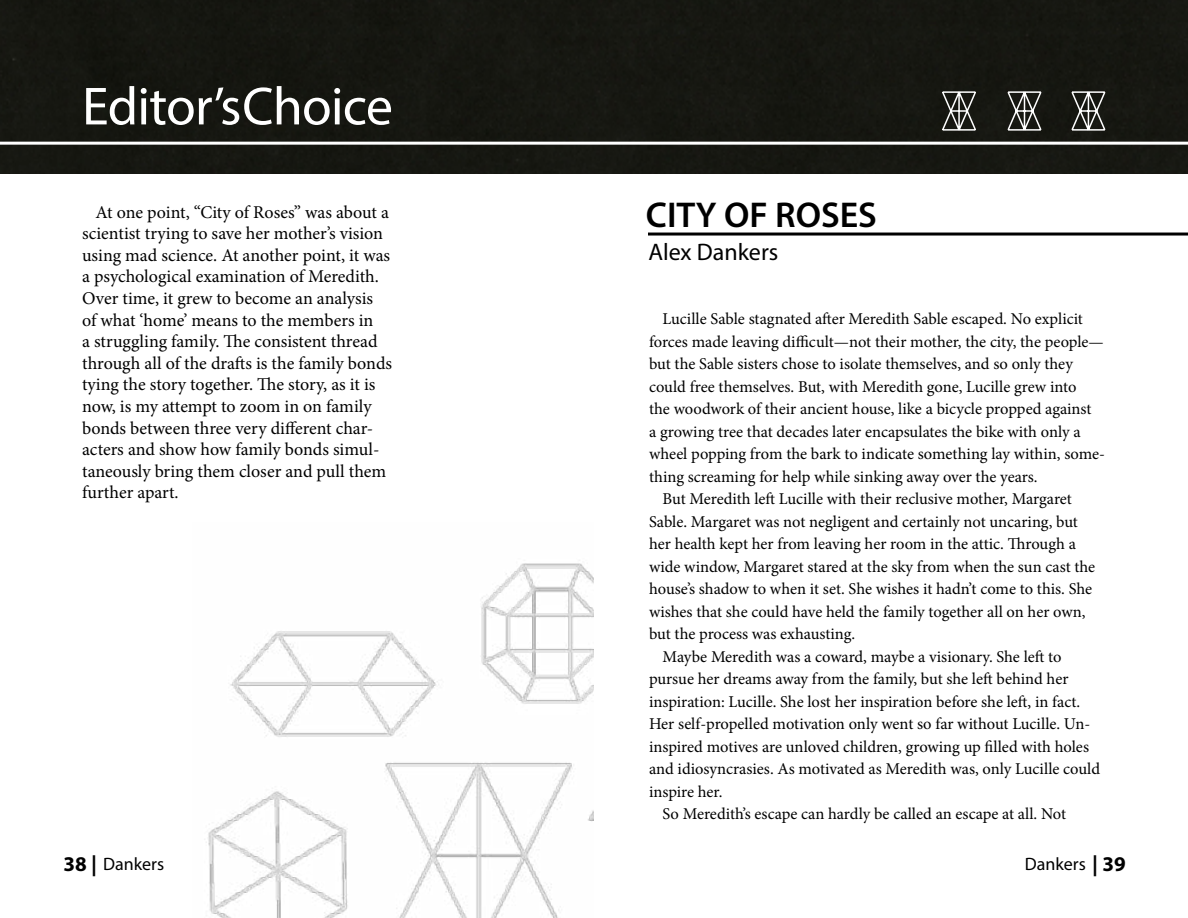
<style>
.page{position:relative;width:1188px;height:918px;background:#fff}
.page>*{position:absolute;margin:0;border:0;box-sizing:border-box;transform-origin:0 0}
.t1{font:54px "Myriad Pro";letter-spacing:-.015em;color:#fff}
.t2{font:600 36px "Myriad Pro";color:#000}
.t3{font:24px "Myriad Pro";color:#000}
.t4{font:700 21px "Myriad Pro";color:#000}
.t5{font:18px/21.6px "Minion Pro";color:#000}
.t6{font:18px "Myriad Pro";color:#000}
.t7{font:16.5px "Minion Pro";color:#000}
</style>
<div class="page">
<div style="left:0;top:0;width:1188px;height:174px;background:#161711"></div>
<hr style="left:0;top:142px;width:1188px;height:3px;background:#fff">
<hr style="left:648px;top:233px;width:540px;height:3px;background:#000">
<svg style="left:941px;top:90px;width:36px;height:42px;background:#53534f"></svg>
<svg style="left:1006px;top:90px;width:37px;height:42px;background:#52534e"></svg>
<svg style="left:1070px;top:90px;width:37px;height:42px;background:#52524e"></svg>
<img style="left:206px;top:563px;width:388px;height:355px">
<h1 class="t1" style="left:82px;top:73px;width:312px">Editor’s Choice</h1>
<h2 class="t2" style="left:646px;top:192px;width:150px">CITY OF ROSES</h2>
<h3 class="t3" style="left:648px;top:237px;width:131px">Alex Dankers</h3>
<p class="t5" style="left:82px;top:201px;width:311px;text-indent:14px">At one point, “City of Roses” was about a scientist trying to save her mother’s vision using mad science. At another point, it was a psychological examination of Meredith.<br>Over time, it grew to become an analysis<br>of what ‘home’ means to the members in<br>a struggling family. The consistent thread through all of the drafts is the family bonds tying the story together. The story, as it is now, is my attempt to zoom in on family bonds between three very different char&shy;acters and show how family bonds simul&shy;taneously bring them closer and pull them further apart.</p>
<p class="t7" style="left:663px;top:308px;width:422px">Lucille Sable stagnated after Meredith Sable escaped. No explicit</p>
<p class="t7" style="left:649px;top:330px;width:456px">forces made leaving difficult—not their mother, the city, the people—</p>
<p class="t7" style="left:649px;top:353px;width:425px">but the Sable sisters chose to isolate themselves, and so only they</p>
<p class="t7" style="left:649px;top:375px;width:429px">could free themselves. But, with Meredith gone, Lucille grew into</p>
<p class="t7" style="left:649px;top:398px;width:444px">the woodwork of their ancient house, like a bicycle propped against</p>
<p class="t7" style="left:649px;top:420px;width:433px">a growing tree that decades later encapsulates the bike with only a</p>
<p class="t7" style="left:649px;top:443px;width:458px">wheel popping from the bark to indicate something lay within, some-</p>
<p class="t7" style="left:649px;top:465px;width:390px">thing screaming for help while sinking away over the years.</p>
<p class="t7" style="left:663px;top:488px;width:411px">But Meredith left Lucille with their reclusive mother, Margaret</p>
<p class="t7" style="left:649px;top:510px;width:430px">Sable. Margaret was not negligent and certainly not uncaring, but</p>
<p class="t7" style="left:649px;top:533px;width:428px">her health kept her from leaving her room in the attic. Through a</p>
<p class="t7" style="left:649px;top:555px;width:448px">wide window, Margaret stared at the sky from when the sun cast the</p>
<p class="t7" style="left:649px;top:578px;width:445px">house’s shadow to when it set. She wishes it hadn’t come to this. She</p>
<p class="t7" style="left:649px;top:600px;width:438px">wishes that she could have held the family together all on her own,</p>
<p class="t7" style="left:649px;top:623px;width:208px">but the process was exhausting.</p>
<p class="t7" style="left:663px;top:645px;width:401px">Maybe Meredith was a coward, maybe a visionary. She left to</p>
<p class="t7" style="left:649px;top:668px;width:421px">pursue her dreams away from the family, but she left behind her</p>
<p class="t7" style="left:649px;top:690px;width:433px">inspiration: Lucille. She lost her inspiration before she left, in fact.</p>
<p class="t7" style="left:649px;top:713px;width:443px">Her self-propelled motivation only went so far without Lucille. Un-</p>
<p class="t7" style="left:649px;top:735px;width:441px">inspired motives are unloved children, growing up filled with holes</p>
<p class="t7" style="left:649px;top:758px;width:453px">and idiosyncrasies. As motivated as Meredith was, only Lucille could</p>
<p class="t7" style="left:649px;top:780px;width:75px">inspire her.</p>
<p class="t7" style="left:663px;top:803px;width:405px">So Meredith’s escape can hardly be called an escape at all. Not</p>
<p class="t6" style="left:1025px;top:853px;width:63px">Dankers</p>
<p class="t4" style="left:63px;top:850px;width:35px">38 |</p>
<p class="t4" style="left:1092px;top:850px;width:35px">| 39</p>
<p class="t6" style="left:103px;top:853px;width:63px">Dankers</p>
</div>
